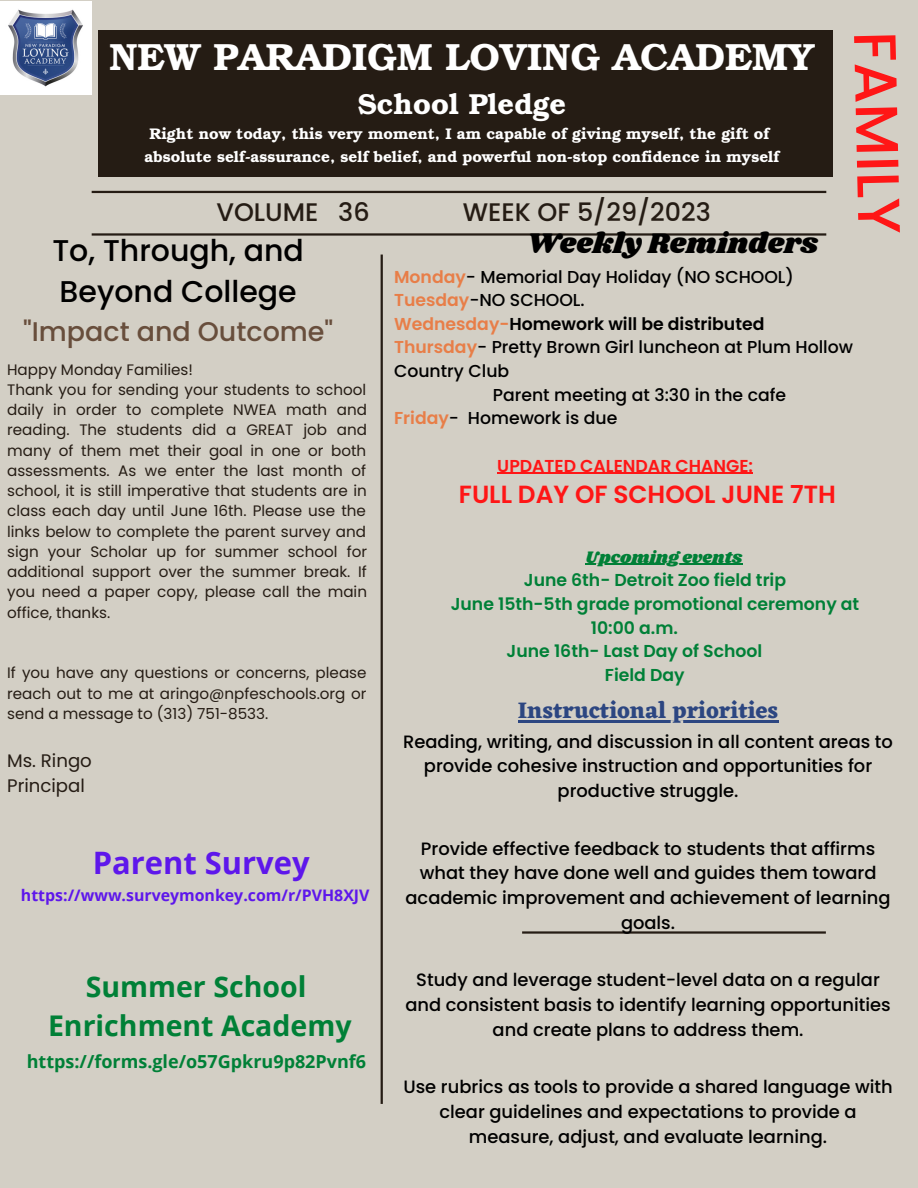
<style>
.page{position:relative;width:918px;height:1188px;background:#d3cfc5}
.page>*{position:absolute;margin:0;border:0;box-sizing:border-box;transform-origin:0 0}
.t1{font:500 59.55px "Poppins";color:#ff1616}
.t2{font:700 37.95px "Te X Gyre Bonum";color:#fff}
.t3{font:700 30.9px "Open Sans";color:#5e17eb}
.t4{font:500 30px/41.7px "Poppins";color:#000}
.t5{font:29.25px "Shrikhand";color:#000}
.t6{font:700 28.95px "Te X Gyre Bonum";color:#fff}
.t7{font:700 28.5px "Open Sans";color:#008037}
.t8{font:500 27px "Poppins";color:#684e3c}
.t9{font:500 25.35px "Poppins";color:#251c14}
.t10{font:600 24.75px "Poppins";color:#ff1616}
.t11{font:700 23.4px "Eczar";color:#2c4681}
.t12{font:18.15px "Poppins";color:#251c14}
.t13{font:700 18px "Open Sans";color:#008037}
.t14{font:500 17.85px/24.8px "Poppins";color:#000;text-align:center}
.t15{font:500 17.25px/23.7px "Poppins";color:#000}
.t16{font:600 17.25px/23.7px "Poppins";color:#008037}
.t17{font:600 17.25px "Poppins";color:#000}
.t18{font:600 17.25px "Poppins";color:#ff1616}
.t19{font:17.25px "Shrikhand";color:#008037}
.t20{font:700 15.9px "Open Sans";color:#5e17eb}
.t21{font:700 15.45px "Te X Gyre Bonum";color:#fff}
.t22{font:15.15px/20.2px "Poppins";color:#251c14;text-align:justify}
.s1{font-weight:600;color:#e87e48}
.s2{color:#e87e48}
</style>
<div class="page">
<div style="left:98px;top:30px;width:734px;height:147px;background:#251c14"></div>
<hr style="left:92px;top:191px;width:734px;height:2px;background:#251c14">
<hr style="left:92px;top:233px;width:734px;height:3px;background:#251c14">
<hr style="left:381px;top:255px;width:2px;height:849px;background:#251c14">
<hr style="left:522px;top:931px;width:304px;height:3px;background:#251c14">
<img style="left:0;top:2px;width:91px;height:92px">
<hr style="left:497px;top:473px;width:256px;height:1px;background:#ff1616">
<hr style="left:585px;top:564px;width:157px;height:1px;background:#008037">
<hr style="left:518px;top:721px;width:260px;height:2px;background:#2c4681">
<p class="t1" style="left:917px;top:31px;width:204px;rotate:89deg">FAMILY</p>
<p class="t2" style="left:110px;top:27px;width:706px">NEW PARADIGM LOVING ACADEMY</p>
<p class="t6" style="left:358px;top:81px;width:210px">School Pledge</p>
<p class="t21" style="left:149px;top:122px;width:621px">Right now today, this very moment, I am capable of giving myself, the gift of</p>
<p class="t21" style="left:145px;top:144px;width:636px">absolute self-assurance, self belief, and powerful non-stop confidence in myself</p>
<p class="t9" style="left:216px;top:195px;width:155px">VOLUME 36</p>
<p class="t9" style="left:463px;top:195px;width:250px">WEEK OF 5/29/2023</p>
<p class="t5" style="left:527px;top:223px;width:293px">Weekly Reminders</p>
<p class="t15" style="left:394px;top:265px;width:401px"><span class="s1">Monday</span>- Memorial Day Holiday (NO SCHOOL)</p>
<p class="t15" style="left:394px;top:288px;width:192px"><span class="s1">Tuesday</span>-NO SCHOOL.</p>
<p class="t17" style="left:394px;top:312px;width:372px"><span class="s2">Wednesday-</span>Homework will be distributed</p>
<p class="t15" style="left:394px;top:336px;width:461px"><span class="s1">Thursday</span>- Pretty Brown Girl luncheon at Plum Hollow<br>Country Club</p>
<p class="t15" style="left:493px;top:383px;width:295px">Parent meeting at 3:30 in the cafe</p>
<p class="t15" style="left:394px;top:406px;width:225px"><span class="s1">Friday</span>- Homework is due</p>
<p class="t18" style="left:497px;top:453px;width:257px">UPDATED CALENDAR CHANGE:</p>
<p class="t10" style="left:459px;top:477px;width:378px">FULL DAY OF SCHOOL JUNE 7TH</p>
<p class="t4" style="left:52px;top:229px;width:253px">To, Through, and<br>Beyond College</p>
<p class="t8" style="left:23px;top:312px;width:312px">"Impact and Outcome"</p>
<p class="t22" style="left:7px;top:359px;width:187px">Happy Monday Families!</p>
<p class="t22" style="left:7px;top:379px;width:361px">Thank you for sending your students to school daily in order to complete NWEA math and reading. The students did a GREAT job and many of them met their goal in one or both assessments. As we enter the last month of school, it is still imperative that students are in class each day until June 16th. Please use the links below to complete the parent survey and sign your Scholar up for summer school for additional support over the summer break. If you need a paper copy, please call the main office, thanks.</p>
<p class="t19" style="left:585px;top:545px;width:159px">Upcoming events</p>
<p class="t16" style="left:524px;top:568px;width:264px">June 6th- Detroit Zoo field trip</p>
<p class="t16" style="left:591px;top:592px;width:270px;text-indent:-140px">June 15th-5th grade promotional ceremony at<br>10:00 a.m.</p>
<p class="t16" style="left:507px;top:639px;width:257px">June 16th- Last Day of School</p>
<p class="t16" style="left:605px;top:663px;width:81px">Field Day</p>
<p class="t22" style="left:7px;top:663px;width:361px">If you have any questions or concerns, please reach out to me at aringo@npfeschools.org or send a message to (313) 751-8533.</p>
<p class="t12" style="left:7px;top:748px;width:86px">Ms. Ringo</p>
<p class="t12" style="left:7px;top:773px;width:79px">Principal</p>
<p class="t11" style="left:518px;top:697px;width:262px">Instructional priorities</p>
<p class="t14" style="left:403px;top:729px;width:491px">Reading, writing, and discussion in all content areas to provide cohesive instruction and opportunities for productive struggle.</p>
<p class="t14" style="left:406px;top:836px;width:487px">Provide effective feedback to students that affirms what they have done well and guides them toward academic improvement and achievement of learning goals.</p>
<p class="t14" style="left:405px;top:968px;width:487px">Study and leverage student-level data on a regular and consistent basis to identify learning opportunities and create plans to address them.</p>
<p class="t14" style="left:403px;top:1074px;width:491px">Use rubrics as tools to provide a shared language with clear guidelines and expectations to provide a measure, adjust, and evaluate learning.</p>
<p class="t3" style="left:93px;top:841px;width:218px">Parent Survey</p>
<p class="t20" style="left:21px;top:884px;width:350px">https://www.surveymonkey.com/r/PVH8XJV</p>
<p class="t7" style="left:86px;top:966px;width:222px">Summer School</p>
<p class="t7" style="left:48px;top:1006px;width:305px">Enrichment Academy</p>
<p class="t13" style="left:27px;top:1049px;width:341px">https://forms.gle/o57Gpkru9p82Pvnf6</p>
</div>
